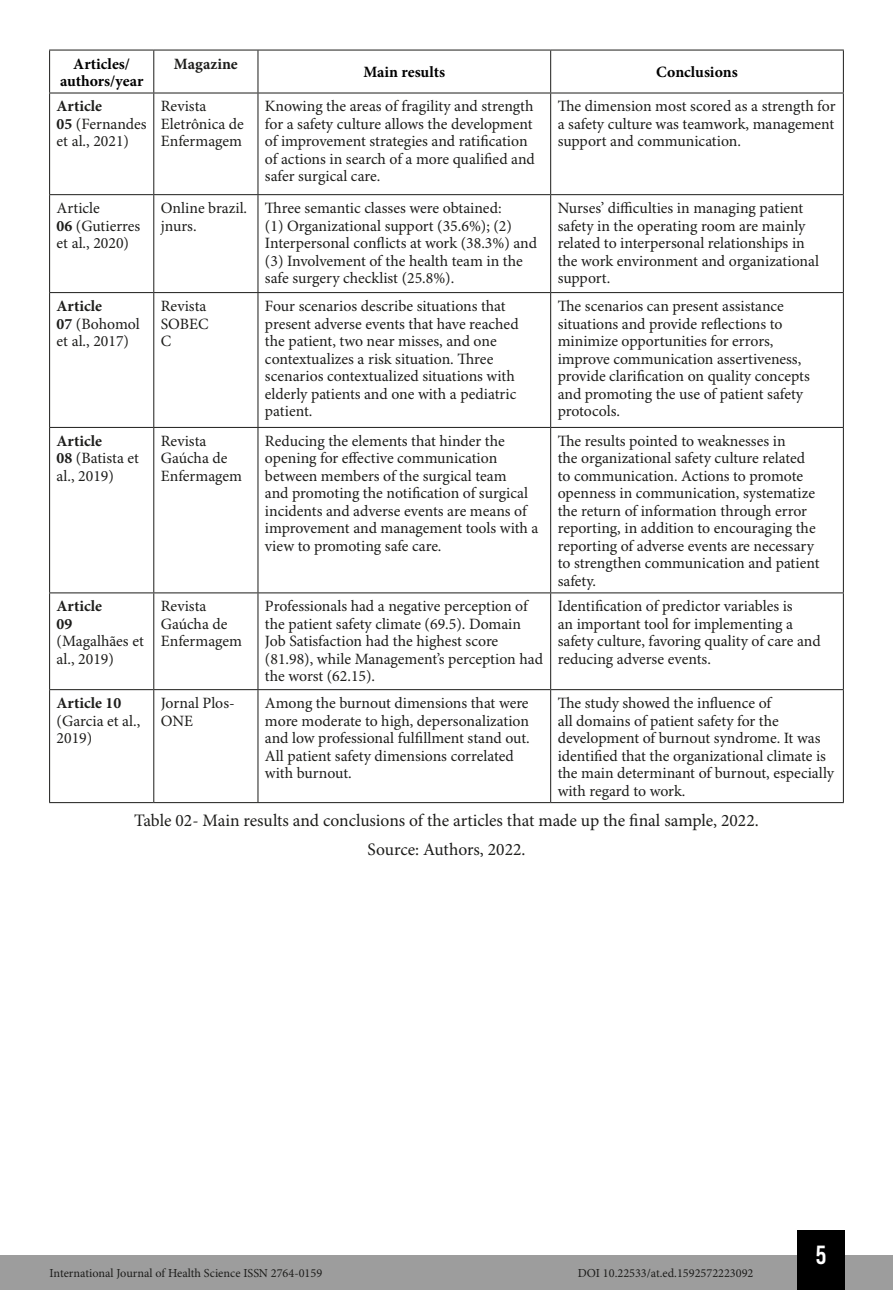
<style>
.page{position:relative;width:893px;height:1290px;background:#fff}
.page>*{position:absolute;margin:0;border:0;box-sizing:border-box;transform-origin:0 0}
.t1{font:26.25px "Bebas Kai";color:#fff}
.t2{font:17.5px/29.4px "Minion Pro";letter-spacing:-.005em;color:#1d1d1b;text-align:center}
.t3{font:15.75px/17.5px "Minion Pro";color:#1d1d1b}
.t4{font:700 15.75px/17.5px "Minion Pro";color:#000;text-align:center}
.t5{font:700 15.75px/17.5px "Minion Pro";color:#1d1d1b}
.t6{font:12.25px "Minion Pro";color:#1d1d1b}
.s1{font-weight:700}
</style>
<div class="page">
<div style="left:0;top:1255px;width:893px;height:35px;background:#9d9d9d"></div>
<div style="left:797px;top:1230px;width:48px;height:60px;background:#000"></div>
<hr style="left:49px;top:93px;width:1px;height:101px;background:#1d1d1b">
<hr style="left:153px;top:93px;width:1px;height:101px;background:#1d1d1b">
<hr style="left:258px;top:93px;width:1px;height:101px;background:#1d1d1b">
<hr style="left:550px;top:93px;width:1px;height:101px;background:#1d1d1b">
<hr style="left:843px;top:93px;width:1px;height:101px;background:#1d1d1b">
<hr style="left:49px;top:194px;width:105px;height:1px;background:#1d1d1b">
<hr style="left:49px;top:195px;width:1px;height:97px;background:#1d1d1b">
<hr style="left:154px;top:194px;width:104px;height:1px;background:#1d1d1b">
<hr style="left:153px;top:195px;width:1px;height:97px;background:#1d1d1b">
<hr style="left:258px;top:194px;width:293px;height:1px;background:#1d1d1b">
<hr style="left:258px;top:195px;width:1px;height:97px;background:#1d1d1b">
<hr style="left:551px;top:194px;width:293px;height:1px;background:#1d1d1b">
<hr style="left:550px;top:195px;width:1px;height:97px;background:#1d1d1b">
<hr style="left:843px;top:195px;width:1px;height:97px;background:#1d1d1b">
<hr style="left:49px;top:292px;width:105px;height:1px;background:#1d1d1b">
<hr style="left:49px;top:293px;width:1px;height:134px;background:#1d1d1b">
<hr style="left:154px;top:292px;width:104px;height:1px;background:#1d1d1b">
<hr style="left:153px;top:293px;width:1px;height:134px;background:#1d1d1b">
<hr style="left:258px;top:292px;width:293px;height:1px;background:#1d1d1b">
<hr style="left:258px;top:293px;width:1px;height:134px;background:#1d1d1b">
<hr style="left:551px;top:292px;width:293px;height:1px;background:#1d1d1b">
<hr style="left:550px;top:293px;width:1px;height:134px;background:#1d1d1b">
<hr style="left:843px;top:293px;width:1px;height:134px;background:#1d1d1b">
<hr style="left:49px;top:50px;width:105px;height:1px;background:#1d1d1b">
<hr style="left:49px;top:50px;width:1px;height:43px;background:#1d1d1b">
<hr style="left:154px;top:50px;width:104px;height:1px;background:#1d1d1b">
<hr style="left:153px;top:50px;width:1px;height:43px;background:#1d1d1b">
<hr style="left:258px;top:50px;width:293px;height:1px;background:#1d1d1b">
<hr style="left:258px;top:50px;width:1px;height:43px;background:#1d1d1b">
<hr style="left:551px;top:50px;width:293px;height:1px;background:#1d1d1b">
<hr style="left:550px;top:50px;width:1px;height:43px;background:#1d1d1b">
<hr style="left:843px;top:50px;width:1px;height:43px;background:#1d1d1b">
<hr style="left:49px;top:93px;width:105px;height:1px;background:#1d1d1b">
<hr style="left:154px;top:93px;width:104px;height:1px;background:#1d1d1b">
<hr style="left:258px;top:93px;width:293px;height:1px;background:#1d1d1b">
<hr style="left:551px;top:93px;width:293px;height:1px;background:#1d1d1b">
<hr style="left:49px;top:427px;width:105px;height:1px;background:#1d1d1b">
<hr style="left:49px;top:428px;width:1px;height:164px;background:#1d1d1b">
<hr style="left:154px;top:427px;width:104px;height:1px;background:#1d1d1b">
<hr style="left:153px;top:428px;width:1px;height:164px;background:#1d1d1b">
<hr style="left:258px;top:427px;width:293px;height:1px;background:#1d1d1b">
<hr style="left:258px;top:428px;width:1px;height:164px;background:#1d1d1b">
<hr style="left:551px;top:427px;width:293px;height:1px;background:#1d1d1b">
<hr style="left:550px;top:428px;width:1px;height:164px;background:#1d1d1b">
<hr style="left:843px;top:428px;width:1px;height:164px;background:#1d1d1b">
<hr style="left:49px;top:592px;width:105px;height:1px;background:#1d1d1b">
<hr style="left:49px;top:593px;width:1px;height:96px;background:#1d1d1b">
<hr style="left:154px;top:592px;width:104px;height:1px;background:#1d1d1b">
<hr style="left:153px;top:593px;width:1px;height:96px;background:#1d1d1b">
<hr style="left:258px;top:592px;width:293px;height:1px;background:#1d1d1b">
<hr style="left:258px;top:593px;width:1px;height:96px;background:#1d1d1b">
<hr style="left:551px;top:592px;width:293px;height:1px;background:#1d1d1b">
<hr style="left:550px;top:593px;width:1px;height:96px;background:#1d1d1b">
<hr style="left:843px;top:593px;width:1px;height:96px;background:#1d1d1b">
<hr style="left:49px;top:689px;width:105px;height:1px;background:#1d1d1b">
<hr style="left:49px;top:690px;width:1px;height:112px;background:#1d1d1b">
<hr style="left:154px;top:689px;width:104px;height:1px;background:#1d1d1b">
<hr style="left:153px;top:690px;width:1px;height:112px;background:#1d1d1b">
<hr style="left:258px;top:689px;width:293px;height:1px;background:#1d1d1b">
<hr style="left:258px;top:690px;width:1px;height:112px;background:#1d1d1b">
<hr style="left:551px;top:689px;width:293px;height:1px;background:#1d1d1b">
<hr style="left:550px;top:690px;width:1px;height:112px;background:#1d1d1b">
<hr style="left:843px;top:690px;width:1px;height:112px;background:#1d1d1b">
<hr style="left:49px;top:802px;width:105px;height:1px;background:#1d1d1b">
<hr style="left:154px;top:802px;width:104px;height:1px;background:#1d1d1b">
<hr style="left:258px;top:802px;width:293px;height:1px;background:#1d1d1b">
<hr style="left:551px;top:802px;width:293px;height:1px;background:#1d1d1b">
<p class="t4" style="left:60px;top:55px;width:85px">Articles/ authors/year</p>
<p class="t5" style="left:174px;top:55px;width:65px">Magazine</p>
<p class="t4" style="left:363px;top:63px;width:83px">Main results</p>
<p class="t4" style="left:656px;top:63px;width:83px">Conclusions</p>
<p class="t3" style="left:57px;top:98px;width:92px"><span class="s1">Article<br>05</span> (Fernandes et al., 2021)</p>
<p class="t3" style="left:161px;top:98px;width:85px">Revista<br>Eletrônica de<br>Enfermagem</p>
<p class="t3" style="left:265px;top:98px;width:271px">Knowing the areas of fragility and strength for a safety culture allows the development of improvement strategies and ratification of actions in search of a more qualified and safer surgical care.</p>
<p class="t3" style="left:558px;top:98px;width:279px;text-align:justify">The dimension most scored as a strength for a safety culture was teamwork, management support and communication.</p>
<p class="t3" style="left:57px;top:200px;width:85px">Article<br><span class="s1">06</span> (Gutierres et al., 2020)</p>
<p class="t3" style="left:161px;top:200px;width:88px">Online brazil. jnurs.</p>
<p class="t3" style="left:265px;top:200px;width:274px">Three semantic classes were obtained:<br>(1) Organizational support (35.6%); (2)<br>Interpersonal conflicts at work (38.3%) and (3) Involvement of the health team in the safe surgery checklist (25.8%).</p>
<p class="t3" style="left:558px;top:200px;width:263px">Nurses’ difficulties in managing patient safety in the operating room are mainly related to interpersonal relationships in the work environment and organizational support.</p>
<p class="t3" style="left:57px;top:298px;width:85px"><span class="s1">Article<br>07</span> (Bohomol et al., 2017)</p>
<p class="t3" style="left:161px;top:298px;width:49px">Revista<br>SOBEC<br>C</p>
<p class="t3" style="left:265px;top:298px;width:255px">Four scenarios describe situations that present adverse events that have reached the patient, two near misses, and one contextualizes a risk situation. Three scenarios contextualized situations with elderly patients and one with a pediatric patient.</p>
<p class="t3" style="left:558px;top:298px;width:254px">The scenarios can present assistance situations and provide reflections to minimize opportunities for errors, improve communication assertiveness, provide clarification on quality concepts and promoting the use of patient safety protocols.</p>
<p class="t3" style="left:57px;top:433px;width:84px"><span class="s1">Article<br>08</span> (Batista et al., 2019)</p>
<p class="t3" style="left:161px;top:433px;width:83px">Revista<br>Gaúcha de<br>Enfermagem</p>
<p class="t3" style="left:265px;top:433px;width:275px">Reducing the elements that hinder the opening for effective communication between members of the surgical team<br>and promoting the notification of surgical incidents and adverse events are means of improvement and management tools with a view to promoting safe care.</p>
<p class="t3" style="left:558px;top:433px;width:263px">The results pointed to weaknesses in<br>the organizational safety culture related to communication. Actions to promote openness in communication, systematize the return of information through error reporting, in addition to encouraging the reporting of adverse events are necessary to strengthen communication and patient safety.</p>
<p class="t5" style="left:57px;top:597px;width:47px">Article<br>09</p>
<p class="t3" style="left:57px;top:633px;width:89px">(Magalhães et al., 2019)</p>
<p class="t3" style="left:161px;top:598px;width:83px">Revista<br>Gaúcha de<br>Enfermagem</p>
<p class="t3" style="left:265px;top:598px;width:280px">Professionals had a negative perception of the patient safety climate (69.5). Domain Job Satisfaction had the highest score (81.98), while Management’s perception had the worst (62.15).</p>
<p class="t3" style="left:558px;top:598px;width:264px">Identification of predictor variables is<br>an important tool for implementing a safety culture, favoring quality of care and reducing adverse events.</p>
<p class="t3" style="left:161px;top:695px;width:75px">Jornal Plos-<br>ONE</p>
<p class="t3" style="left:265px;top:695px;width:266px">Among the burnout dimensions that were more moderate to high, depersonalization and low professional fulfillment stand out.<br>All patient safety dimensions correlated with burnout.</p>
<p class="t3" style="left:558px;top:695px;width:278px">The study showed the influence of<br>all domains of patient safety for the development of burnout syndrome. It was identified that the organizational climate is the main determinant of burnout, especially with regard to work.</p>
<p class="t2" style="left:134px;top:806px;width:626px">Table 02- Main results and conclusions of the articles that made up the final sample, 2022.<br>Source: Authors, 2022.</p>
<p class="t5" style="left:57px;top:694px;width:66px">Article 10</p>
<p class="t3" style="left:57px;top:712px;width:85px">(Garcia et al.,<br>2019)</p>
<p class="t6" style="left:50px;top:1266px;width:274px">International Journal of Health Science ISSN 2764-0159</p>
<p class="t6" style="left:578px;top:1266px;width:177px">DOI 10.22533/at.ed.1592572223092</p>
<h1 class="t1" style="left:816px;top:1241px;width:12px">5</h1>
</div>
